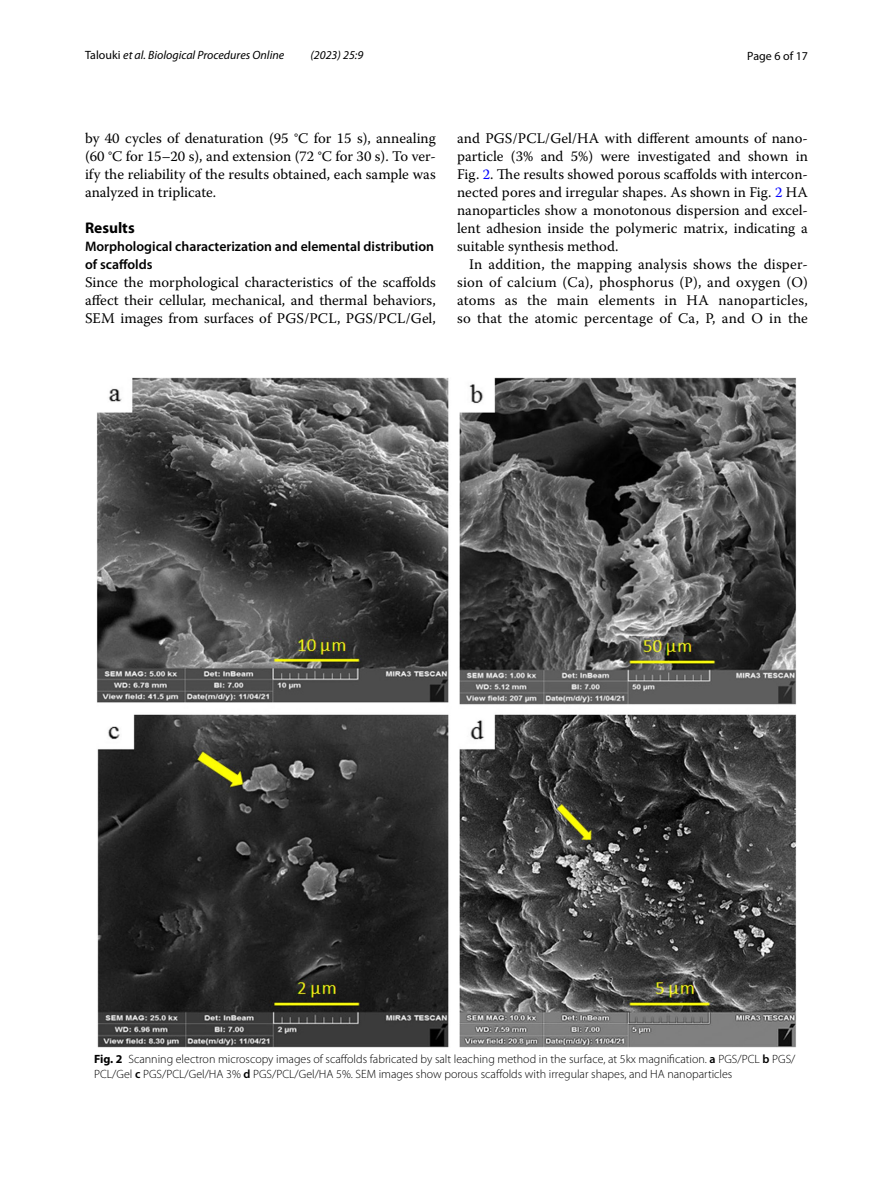
<style>
.page{position:relative;width:893px;height:1187px;background:#fff}
.page>*{position:absolute;margin:0;border:0;box-sizing:border-box;transform-origin:0 0}
.t1{font:700 15.45px "Myriad Pro";color:#000}
.t2{font:14.7px/18px "Warnock Pro";color:#000;text-align:justify}
.t3{font:600 13.8px/18px "Myriad Pro";color:#000}
.t4{font:300 12px/15px "Myriad Pro";color:#000}
.t5{font:italic 12px "Myriad Pro";color:#000}
.t6{font:12px "Myriad Pro";color:#000}
.s1{font-style:normal}
.s2{color:#00f}
.s3{font-weight:700}
.s4{font-weight:600}
</style>
<div class="page">
<img style="left:97px;top:377px;width:700px;height:670px">
<p class="t5" style="left:85px;top:48px;width:201px"><span class="s1">Talouki</span> et al. Biological Procedures Online</p>
<p class="t5" style="left:310px;top:48px;width:54px">(2023) 25:9</p>
<p class="t6" style="left:747px;top:48px;width:62px">Page 6 of 17</p>
<p class="t2" style="left:85px;top:128px;width:352px">by 40 cycles of denaturation (95 °C for 15 s), annealing (60 °C for 15–20 s), and extension (72 °C for 30 s). To ver&shy;ify the reliability of the results obtained, each sample was analyzed in triplicate.</p>
<p class="t1" style="left:85px;top:217px;width:51px">Results</p>
<p class="t3" style="left:85px;top:237px;width:350px">Morphological characterization and elemental distribution of scaffolds</p>
<p class="t2" style="left:85px;top:272px;width:352px">Since the morphological characteristics of the scaffolds affect their cellular, mechanical, and thermal behaviors, SEM images from surfaces of PGS/PCL, PGS/PCL/Gel,</p>
<p class="t2" style="left:457px;top:128px;width:352px">and PGS/PCL/Gel/HA with different amounts of nano&shy;particle (3% and 5%) were investigated and shown in Fig. <span class="s2">2</span>. The results showed porous scaffolds with intercon&shy;nected pores and irregular shapes. As shown in Fig. <span class="s2">2</span> HA nanoparticles show a monotonous dispersion and excel&shy;lent adhesion inside the polymeric matrix, indicating a suitable synthesis method.</p>
<p class="t2" style="left:457px;top:254px;width:352px;text-indent:12px">In addition, the mapping analysis shows the disper&shy;sion of calcium (Ca), phosphorus (P), and oxygen (O) atoms as the main elements in HA nanoparticles, so that the atomic percentage of Ca, P, and O in the</p>
<p class="t4" style="left:94px;top:1051px;width:703px"><span class="s3">Fig. 2</span> Scanning electron microscopy images of scaffolds fabricated by salt leaching method in the surface, at 5kx magnification. <span class="s4">a</span> PGS/PCL <span class="s4">b</span> PGS/<br>PCL/Gel <span class="s4">c</span> PGS/PCL/Gel/HA 3% <span class="s4">d</span> PGS/PCL/Gel/HA 5%. SEM images show porous scaffolds with irregular shapes, and HA nanoparticles</p>
</div>
